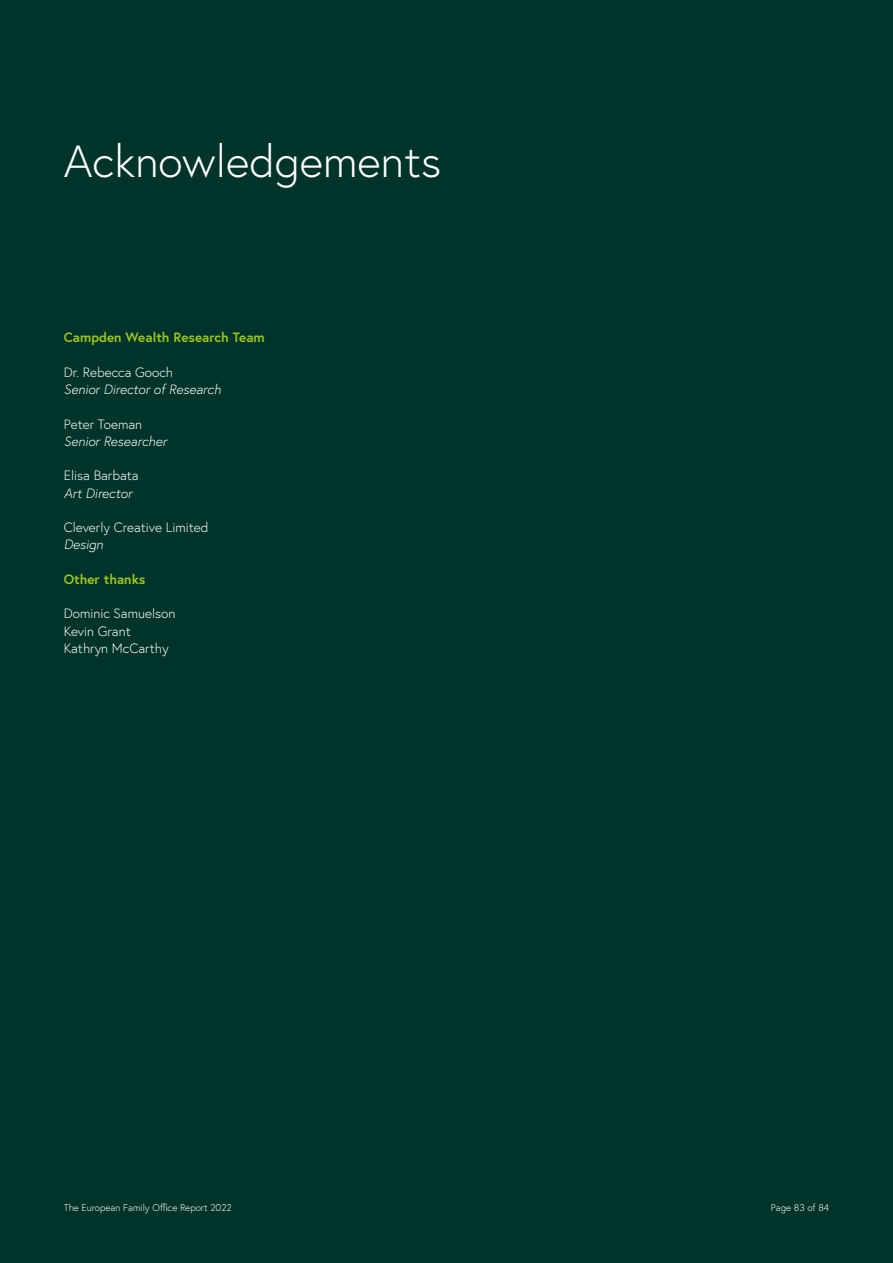
<style>
.page{position:relative;width:893px;height:1263px;background:#00342b}
.page>*{position:absolute;margin:0;border:0;box-sizing:border-box;transform-origin:0 0}
.t1{font:300 45px "Europa";color:#fff}
.t2{font:300 13.5px/17.2px "Europa";color:#fff}
.t3{font:italic 300 13.5px "Europa";color:#fff}
.t4{font:700 13.5px "Europa";color:#a0c518}
.t5{font:300 9.75px "Europa";color:#fff}
</style>
<div class="page">
<h1 class="t1" style="left:64px;top:133px;width:379px">Acknowledgements</h1>
<p class="t4" style="left:64px;top:328px;width:203px">Campden Wealth Research Team</p>
<p class="t2" style="left:64px;top:363px;width:111px">Dr. Rebecca Gooch</p>
<p class="t3" style="left:64px;top:381px;width:159px">Senior Director of Research</p>
<p class="t2" style="left:64px;top:415px;width:80px">Peter Toeman</p>
<p class="t3" style="left:64px;top:433px;width:105px">Senior Researcher</p>
<p class="t2" style="left:64px;top:467px;width:76px">Elisa Barbata</p>
<p class="t3" style="left:64px;top:484px;width:70px">Art Director</p>
<p class="t2" style="left:64px;top:518px;width:146px">Cleverly Creative Limited</p>
<p class="t3" style="left:64px;top:536px;width:41px">Design</p>
<p class="t4" style="left:64px;top:570px;width:83px">Other thanks</p>
<p class="t2" style="left:64px;top:605px;width:113px">Dominic Samuelson<br>Kevin Grant<br>Kathryn McCarthy</p>
<p class="t5" style="left:64px;top:1201px;width:170px">The European Family Office Report 2022</p>
<p class="t5" style="left:771px;top:1201px;width:60px">Page 83 of 84</p>
</div>
